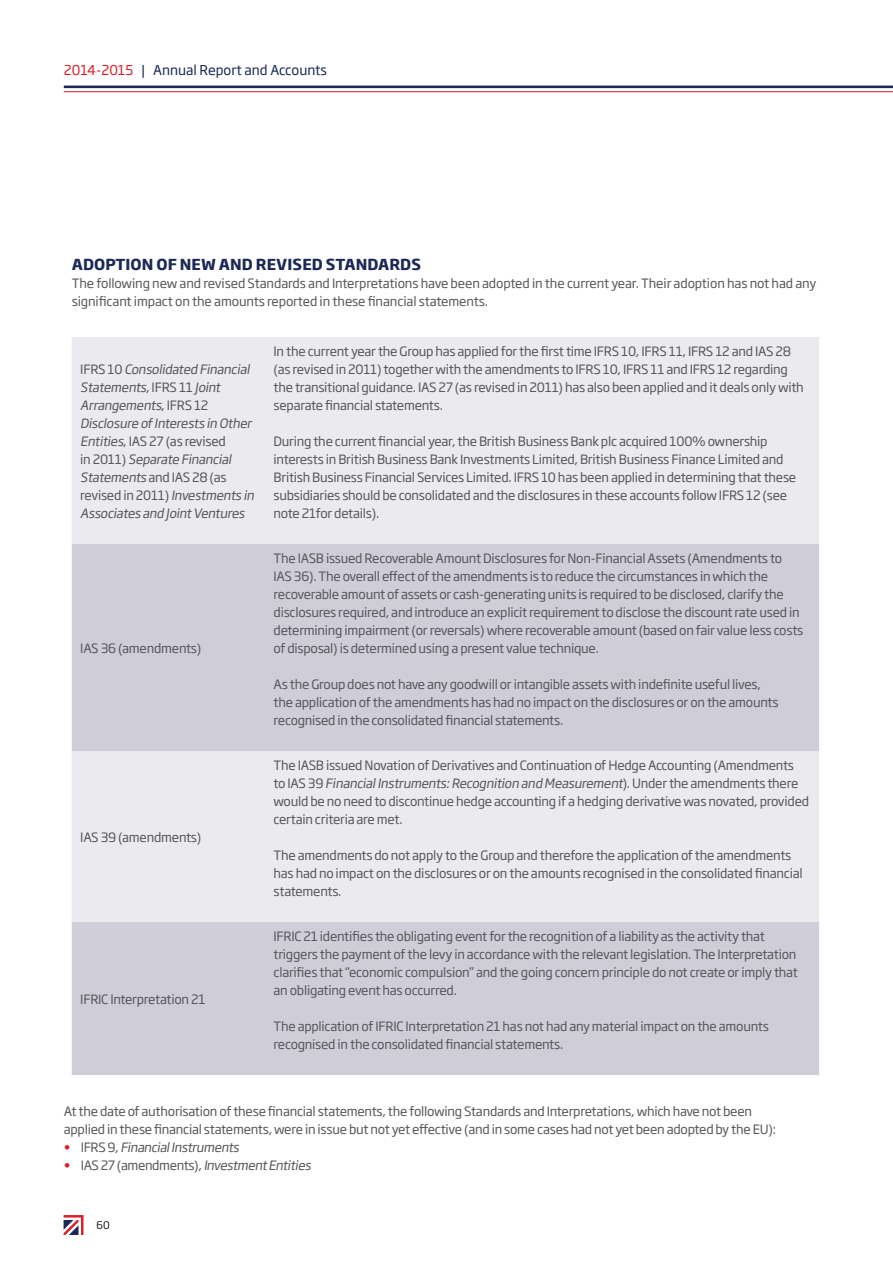
<style>
.page{position:relative;width:893px;height:1263px;background:#fff}
.page>*{position:absolute;margin:0;border:0;box-sizing:border-box;transform-origin:0 0}
.t1{font:700 15px "Soho Gothic Std";letter-spacing:.005em;color:#1a2955}
.t2{font:13.5px "Soho Gothic Std";color:#1a2955}
.t3{font:12.75px/18px "Soho Gothic Std";letter-spacing:-.02em;color:#57585a}
.t4{font:italic 12.75px/18px "Soho Gothic Std";color:#57585a}
.t5{font:10.5px "Soho Gothic Std";color:#231f20}
.s1{color:#da2128}
.s2{font-style:normal}
.s3{font-style:italic}
.s4{font-style:normal;color:#da2128}
</style>
<div class="page">
<svg style="left:63px;top:1215px;width:21px;height:20px"></svg>
<div style="left:72px;top:337px;width:747px;height:207px;background:#ebebef"></div>
<svg style="left:72px;top:544px;width:747px;height:531px;background:#d7d6df"></svg>
<hr style="left:64px;top:86px;width:829px;height:2px;background:#1a2955">
<hr style="left:64px;top:91px;width:829px;height:1px;background:#da2128">
<p class="t2" style="left:64px;top:62px;width:265px"><span class="s1">2014-2015</span> | Annual Report and Accounts</p>
<p class="t1" style="left:72px;top:255px;width:351px">ADOPTION OF NEW AND REVISED STANDARDS</p>
<p class="t3" style="left:72px;top:275px;width:746px">The following new and revised Standards and Interpretations have been adopted in the current year. Their adoption has not had any significant impact on the amounts reported in these financial statements.</p>
<p class="t4" style="left:80px;top:360px;width:178px"><span class="s2">I F R S 1 0</span> Consolidated Financial<br>Statements<span class="s2">, I F R S 1 1</span> Joint<br>Arrangements<span class="s2">, I F R S 1 2<br></span>Disclosure ofInterests in Other<br>Entities<span class="s2">, IAS 27 (as revised<br>i n 2 0 1 1 )</span> Separate Financial<br>Statements <span class="s2">a n d I AS 2 8 ( a s revised in 2011)</span> Investments in<br>Associates and JointVentures</p>
<p class="t3" style="left:80px;top:639px;width:123px">IAS 36 (amendments)</p>
<p class="t3" style="left:80px;top:828px;width:123px">IAS 39 (amendments)</p>
<p class="t3" style="left:80px;top:990px;width:127px">IFRIC Interpretation 21</p>
<p class="t3" style="left:274px;top:342px;width:532px">In the current year the Group has applied for the first time IFRS 10, IFRS 11, IFRS 12 and IAS 28 (as revised in 2011) together with the amendments to IFRS 10, IFRS 11 and IFRS 12 regarding the transitional guidance. IAS 27 (as revised in 2011) has also been applied and it deals only with separate financial statements.</p>
<p class="t3" style="left:274px;top:432px;width:524px">During the current financial year, the British Business Bank plc acquired 100% ownership interests in British Business Bank Investments Limited, British Business Finance Limited and British Business Financial Services Limited. IFRS 10 has been applied in determining that these subsidiaries should be consolidated and the disclosures in these accounts follow IFRS 12 (see note 21for details).</p>
<p class="t3" style="left:274px;top:549px;width:531px">The IASB issued Recoverable Amount Disclosures for Non-Financial Assets (Amendments to IAS 36). The overall effect of the amendments is to reduce the circumstances in which the recoverable amount of assets or cash-generating units is required to be disclosed, clarify the disclosures required, and introduce an explicit requirement to disclose the discount rate used in determining impairment (or reversals) where recoverable amount (based on fair value less costs of disposal) is determined using a present value technique.</p>
<p class="t3" style="left:274px;top:675px;width:506px">As the Group does not have any goodwill or intangible assets with indefinite useful lives, the application of the amendments has had no impact on the disclosures or on the amounts recognised in the consolidated financial statements.</p>
<p class="t3" style="left:274px;top:756px;width:537px">The IASB issued Novation of Derivatives and Continuation of Hedge Accounting (Amendments to I AS 3 9 <span class="s3">FinancialInstruments:Recognition and Measurement</span>) . U n d e r t h e a m e n d m e n t s t h e re would be no need to discontinue hedge accounting if a hedging derivative was novated, provided certain criteria are met.</p>
<p class="t3" style="left:274px;top:846px;width:531px">The amendments do not apply to the Group and therefore the application of the amendments has had no impact on the disclosures or on the amounts recognised in the consolidated financial statements.</p>
<p class="t3" style="left:274px;top:927px;width:526px">IFRIC 21 identifies the obligating event for the recognition of a liability as the activity that triggers the payment of the levy in accordance with the relevant legislation. The Interpretation clarifies that “economic compulsion” and the going concern principle do not create or imply that an obligating event has occurred.</p>
<p class="t3" style="left:274px;top:1017px;width:497px">The application of IFRIC Interpretation 21 has not had any material impact on the amounts recognised in the consolidated financial statements.</p>
<p class="t3" style="left:64px;top:1103px;width:714px">At the date of authorisation of these financial statements, the following Standards and Interpretations, which have not been applied in these financial statements, were in issue but not yet effective (and in some cases had not yet been adopted by the EU):</p>
<p class="t4" style="left:64px;top:1139px;width:179px"><span class="s4">•</span> <span class="s2">I F R S 9 ,</span> FinancialInstruments</p>
<p class="t3" style="left:64px;top:1157px;width:251px"><span class="s1">•</span> IAS 27 (amendments), <span class="s3">InvestmentEntities</span></p>
<p class="t5" style="left:97px;top:1218px;width:15px">60</p>
</div>
